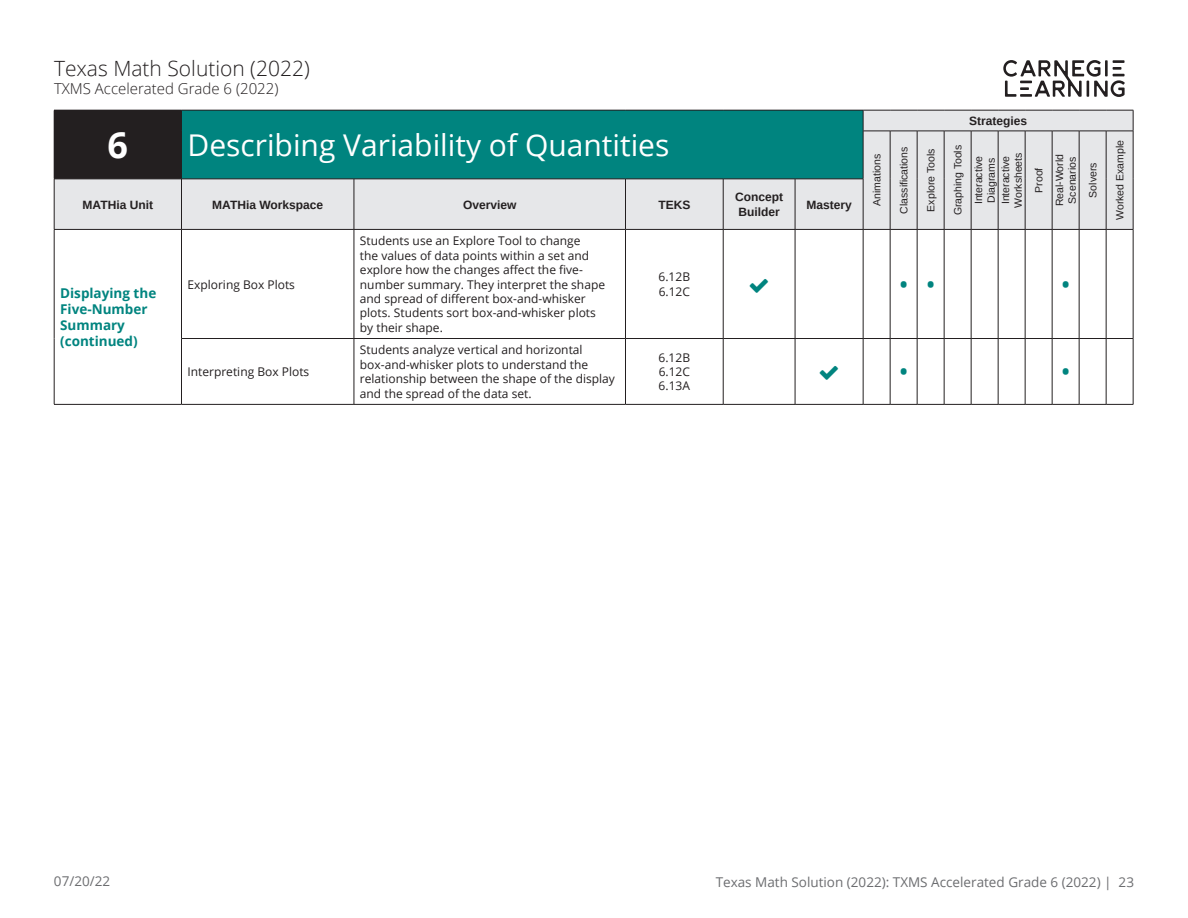
<style>
.page{position:relative;width:1188px;height:918px;background:#fff}
.page>*{position:absolute;margin:0;border:0;box-sizing:border-box;transform-origin:0 0}
.t1{font:700 36px "Open Sans";color:#fff}
.t2{font:30px "Open Sans";color:#fff}
.t3{font:300 21px "Open Sans";color:#231f20}
.t4{font:700 21px "Open Sans";color:#00847f}
.t5{font:300 15px "Open Sans";color:#231f20}
.t6{font:13.5px "Open Sans";color:#6c6d70}
.t7{font:700 13.5px/16.2px "Open Sans";color:#00847f}
.t8{font:12px/14.4px "Open Sans";color:#231f20}
.t9{font:700 12px/14.4px "Arimo";color:#231f20}
.t10{font:10.5px/20.7px "Arimo";color:#231f20;text-align:center}
</style>
<div class="page">
<svg style="left:1003px;top:60px;width:122px;height:37px"></svg>
<svg style="left:55px;top:111px;width:808px;height:118px;background:#63a3a1"></svg>
<hr style="left:181px;top:338px;width:173px;height:1px;background:#231f20">
<hr style="left:354px;top:338px;width:271px;height:1px;background:#231f20">
<hr style="left:625px;top:338px;width:98px;height:1px;background:#231f20">
<hr style="left:723px;top:338px;width:72px;height:1px;background:#231f20">
<hr style="left:795px;top:338px;width:68px;height:1px;background:#231f20">
<svg style="left:863px;top:338px;width:270px;height:1px"></svg>
<hr style="left:54px;top:110px;width:127px;height:1px;background:#231f20">
<svg style="left:54px;top:111px;width:1px;height:20px"></svg>
<svg style="left:181px;top:111px;width:1px;height:20px"></svg>
<hr style="left:54px;top:131px;width:1px;height:48px;background:#231f20">
<hr style="left:181px;top:131px;width:1px;height:48px;background:#231f20">
<hr style="left:54px;top:179px;width:127px;height:1px;background:#231f20">
<hr style="left:54px;top:179px;width:1px;height:50px;background:#231f20">
<hr style="left:181px;top:179px;width:1px;height:50px;background:#231f20">
<hr style="left:54px;top:229px;width:127px;height:1px;background:#231f20">
<hr style="left:181px;top:229px;width:173px;height:1px;background:#231f20">
<hr style="left:354px;top:229px;width:271px;height:1px;background:#231f20">
<hr style="left:625px;top:179px;width:1px;height:50px;background:#231f20">
<hr style="left:625px;top:229px;width:98px;height:1px;background:#231f20">
<hr style="left:723px;top:179px;width:1px;height:50px;background:#231f20">
<hr style="left:723px;top:229px;width:72px;height:1px;background:#231f20">
<hr style="left:795px;top:229px;width:68px;height:1px;background:#231f20">
<hr style="left:181px;top:110px;width:173px;height:1px;background:#231f20">
<hr style="left:354px;top:110px;width:271px;height:1px;background:#231f20">
<hr style="left:625px;top:110px;width:98px;height:1px;background:#231f20">
<hr style="left:723px;top:110px;width:72px;height:1px;background:#231f20">
<hr style="left:795px;top:110px;width:68px;height:1px;background:#231f20">
<svg style="left:863px;top:110px;width:271px;height:120px;background:#dbdcde"></svg>
<hr style="left:863px;top:131px;width:1px;height:48px;background:#231f20">
<hr style="left:181px;top:179px;width:173px;height:1px;background:#231f20">
<hr style="left:354px;top:179px;width:271px;height:1px;background:#231f20">
<hr style="left:625px;top:179px;width:98px;height:1px;background:#231f20">
<hr style="left:723px;top:179px;width:72px;height:1px;background:#231f20">
<hr style="left:795px;top:179px;width:68px;height:1px;background:#231f20">
<hr style="left:54px;top:230px;width:1px;height:109px;background:#231f20">
<hr style="left:181px;top:230px;width:1px;height:108px;background:#231f20">
<hr style="left:54px;top:339px;width:1px;height:65px;background:#231f20">
<hr style="left:181px;top:339px;width:1px;height:65px;background:#231f20">
<hr style="left:54px;top:404px;width:127px;height:1px;background:#231f20">
<hr style="left:795px;top:179px;width:1px;height:50px;background:#231f20">
<hr style="left:354px;top:179px;width:1px;height:50px;background:#231f20">
<hr style="left:354px;top:230px;width:1px;height:108px;background:#231f20">
<hr style="left:625px;top:230px;width:1px;height:108px;background:#231f20">
<hr style="left:723px;top:230px;width:1px;height:108px;background:#231f20">
<hr style="left:795px;top:230px;width:1px;height:108px;background:#231f20">
<hr style="left:863px;top:230px;width:1px;height:108px;background:#231f20">
<hr style="left:890px;top:230px;width:1px;height:108px;background:#231f20">
<hr style="left:917px;top:230px;width:1px;height:108px;background:#231f20">
<hr style="left:944px;top:230px;width:1px;height:108px;background:#231f20">
<hr style="left:971px;top:230px;width:1px;height:108px;background:#231f20">
<hr style="left:998px;top:230px;width:1px;height:108px;background:#231f20">
<hr style="left:1025px;top:230px;width:1px;height:108px;background:#231f20">
<hr style="left:1052px;top:230px;width:1px;height:108px;background:#231f20">
<hr style="left:1079px;top:230px;width:1px;height:108px;background:#231f20">
<hr style="left:1106px;top:230px;width:1px;height:108px;background:#231f20">
<hr style="left:1133px;top:230px;width:1px;height:108px;background:#231f20">
<hr style="left:354px;top:339px;width:1px;height:65px;background:#231f20">
<hr style="left:625px;top:339px;width:1px;height:65px;background:#231f20">
<hr style="left:723px;top:339px;width:1px;height:65px;background:#231f20">
<hr style="left:795px;top:339px;width:1px;height:65px;background:#231f20">
<hr style="left:863px;top:339px;width:1px;height:65px;background:#231f20">
<hr style="left:890px;top:339px;width:1px;height:65px;background:#231f20">
<hr style="left:917px;top:339px;width:1px;height:65px;background:#231f20">
<hr style="left:944px;top:339px;width:1px;height:65px;background:#231f20">
<hr style="left:971px;top:339px;width:1px;height:65px;background:#231f20">
<hr style="left:998px;top:339px;width:1px;height:65px;background:#231f20">
<hr style="left:1025px;top:339px;width:1px;height:65px;background:#231f20">
<hr style="left:1052px;top:339px;width:1px;height:65px;background:#231f20">
<hr style="left:1079px;top:339px;width:1px;height:65px;background:#231f20">
<hr style="left:1106px;top:339px;width:1px;height:65px;background:#231f20">
<hr style="left:1133px;top:339px;width:1px;height:65px;background:#231f20">
<hr style="left:181px;top:404px;width:173px;height:1px;background:#231f20">
<hr style="left:354px;top:404px;width:271px;height:1px;background:#231f20">
<hr style="left:625px;top:404px;width:98px;height:1px;background:#231f20">
<hr style="left:723px;top:404px;width:72px;height:1px;background:#231f20">
<hr style="left:795px;top:404px;width:68px;height:1px;background:#231f20">
<svg style="left:863px;top:404px;width:270px;height:1px"></svg>
<h3 class="t3" style="left:54px;top:54px;width:257px">Texas Math Solution (2022)</h3>
<p class="t5" style="left:54px;top:78px;width:226px">TXMS Accelerated Grade 6 (2022)</p>
<h1 class="t1" style="left:108px;top:120px;width:22px">6</h1>
<h2 class="t2" style="left:187px;top:125px;width:483px">Describing Variability of Quantities</h2>
<p class="t9" style="left:83px;top:197px;width:72px">MATHia Unit</p>
<p class="t9" style="left:212px;top:197px;width:112px">MATHia Workspace</p>
<p class="t9" style="left:463px;top:197px;width:55px">Overview</p>
<p class="t9" style="left:658px;top:197px;width:34px">TEKS</p>
<p class="t9" style="left:735px;top:190px;width:50px">Concept<br>Builder</p>
<p class="t9" style="left:806px;top:197px;width:47px">Mastery</p>
<p class="t9" style="left:969px;top:114px;width:60px">Strategies</p>
<p class="t10" style="left:867px;top:206px;width:53px;rotate:-90deg">Animations</p>
<p class="t10" style="left:894px;top:214px;width:69px;rotate:-90deg">Classifications</p>
<p class="t10" style="left:921px;top:212px;width:64px;rotate:-90deg">Explore Tools</p>
<p class="t10" style="left:948px;top:215px;width:72px;rotate:-90deg">Graphing Tools<br>Interactive</p>
<p class="t10" style="left:984px;top:204px;width:50px;line-height:14.4px;text-align:left;rotate:-90deg">Diagrams<br>Interactive</p>
<p class="t10" style="left:1008px;top:208px;width:57px;rotate:-90deg">Worksheets<br>Proof<br>Real-World</p>
<p class="t10" style="left:1062px;top:204px;width:48px;rotate:-90deg">Scenarios<br>Solvers</p>
<p class="t7" style="left:60px;top:284px;width:98px">Displaying the<br>Five-Number<br>Summary (continued)</p>
<p class="t8" style="left:187px;top:277px;width:109px">Exploring Box Plots</p>
<p class="t8" style="left:187px;top:364px;width:123px">Interpreting Box Plots</p>
<p class="t8" style="left:360px;top:233px;width:247px">Students use an Explore Tool to change<br>the values of data points within a set and explore how the changes affect the five&shy;number summary. They interpret the shape and spread of different box-and-whisker plots. Students sort box-and-whisker plots by their shape.</p>
<p class="t8" style="left:659px;top:269px;width:33px">6.12B<br>6.12C</p>
<h3 class="t4" style="left:900px;top:270px;width:36px">• •</h3>
<h3 class="t4" style="left:1062px;top:270px;width:9px">•</h3>
<p class="t8" style="left:360px;top:343px;width:256px">Students analyze vertical and horizontal box-and-whisker plots to understand the relationship between the shape of the display and the spread of the data set.</p>
<p class="t8" style="left:659px;top:350px;width:33px;text-align:justify">6.12B 6.12C 6.13A</p>
<h3 class="t4" style="left:900px;top:357px;width:9px">•</h3>
<h3 class="t4" style="left:1062px;top:357px;width:9px">•</h3>
<p class="t10" style="left:1110px;top:220px;width:81px;rotate:-90deg">Worked Example</p>
<p class="t6" style="left:54px;top:872px;width:58px">07/20/22</p>
<p class="t6" style="left:716px;top:872px;width:420px">Texas Math Solution (2022): TXMS Accelerated Grade 6 (2022) | 23</p>
</div>
